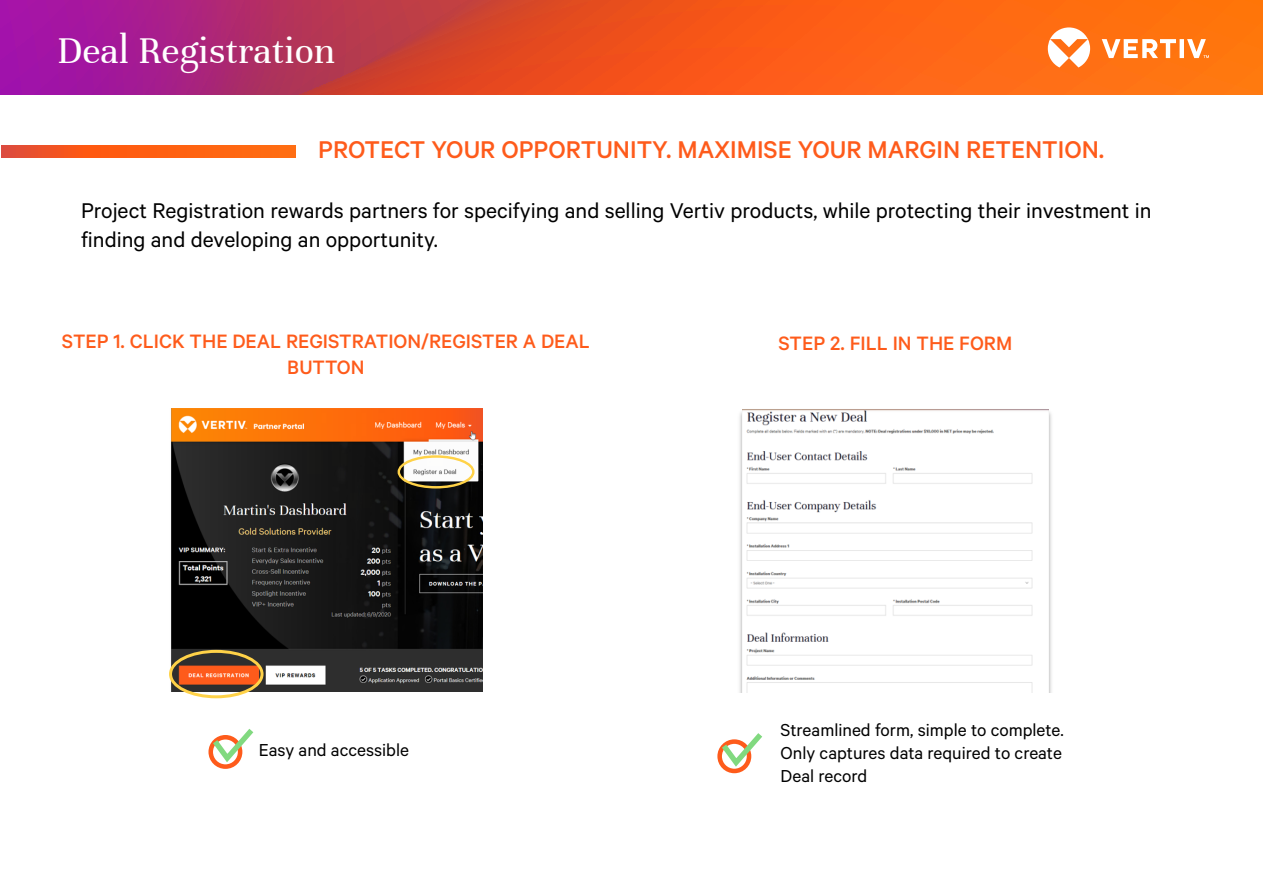
<style>
.page{position:relative;width:1263px;height:893px;background:#fff}
.page>*{position:absolute;margin:0;border:0;box-sizing:border-box;transform-origin:0 0}
.t1{font:40.5px "Unna";color:#fff}
.t2{font:500 27.3px "Calibre";color:#fe5b1b}
.t3{font:24px/28.8px "Calibre";color:#000}
.t4{font:500 21.75px/26.2px "Calibre";color:#fe5b1b;text-align:center}
.t5{font:19.5px/23.4px "Calibre";color:#000;text-align:justify}
</style>
<div class="page">
<svg style="left:0;top:0;width:1263px;height:94px;background:#dc4a39"></svg>
<svg style="left:1048px;top:27px;width:161px;height:40px"></svg>
<svg style="left:2px;top:145px;width:293px;height:13px;background:#f95d17"></svg>
<img style="left:169px;top:408px;width:314px;height:284px">
<div style="left:169px;top:650px;width:95px;height:48px;border:3px solid #ffd248;border-radius:50%"></div>
<div style="left:398px;top:455px;width:76px;height:33px;border:2px solid #ffd248;border-radius:50%"></div>
<img style="left:739px;top:409px;width:313px;height:283px">
<div style="left:208px;top:735px;width:34px;height:34px;border:5px solid #fe5b1b;border-radius:50%"></div>
<svg style="left:208px;top:729px;width:46px;height:38px"></svg>
<div style="left:717px;top:739px;width:34px;height:34px;border:5px solid #fe5b1b;border-radius:50%"></div>
<svg style="left:717px;top:733px;width:45px;height:38px"></svg>
<h1 class="t1" style="left:57px;top:27px;width:279px">Deal Registration</h1>
<p class="t2" style="left:318px;top:133px;width:788px">PROTECT YOUR OPPORTUNITY. MAXIMISE YOUR MARGIN RETENTION.</p>
<p class="t3" style="left:81px;top:195px;width:1072px">Project Registration rewards partners for specifying and selling Vertiv products, while protecting their investment in finding and developing an opportunity.</p>
<p class="t4" style="left:62px;top:328px;width:529px">STEP 1. CLICK THE DEAL REGISTRATION/REGISTER A DEAL<br>BUTTON</p>
<p class="t4" style="left:778px;top:330px;width:235px">STEP 2. FILL IN THE FORM</p>
<p class="t5" style="left:259px;top:737px;width:152px">Easy and accessible</p>
<p class="t5" style="left:780px;top:717px;width:285px">Streamlined form, simple to complete.<br>Only captures data required to create Deal record</p>
</div>
